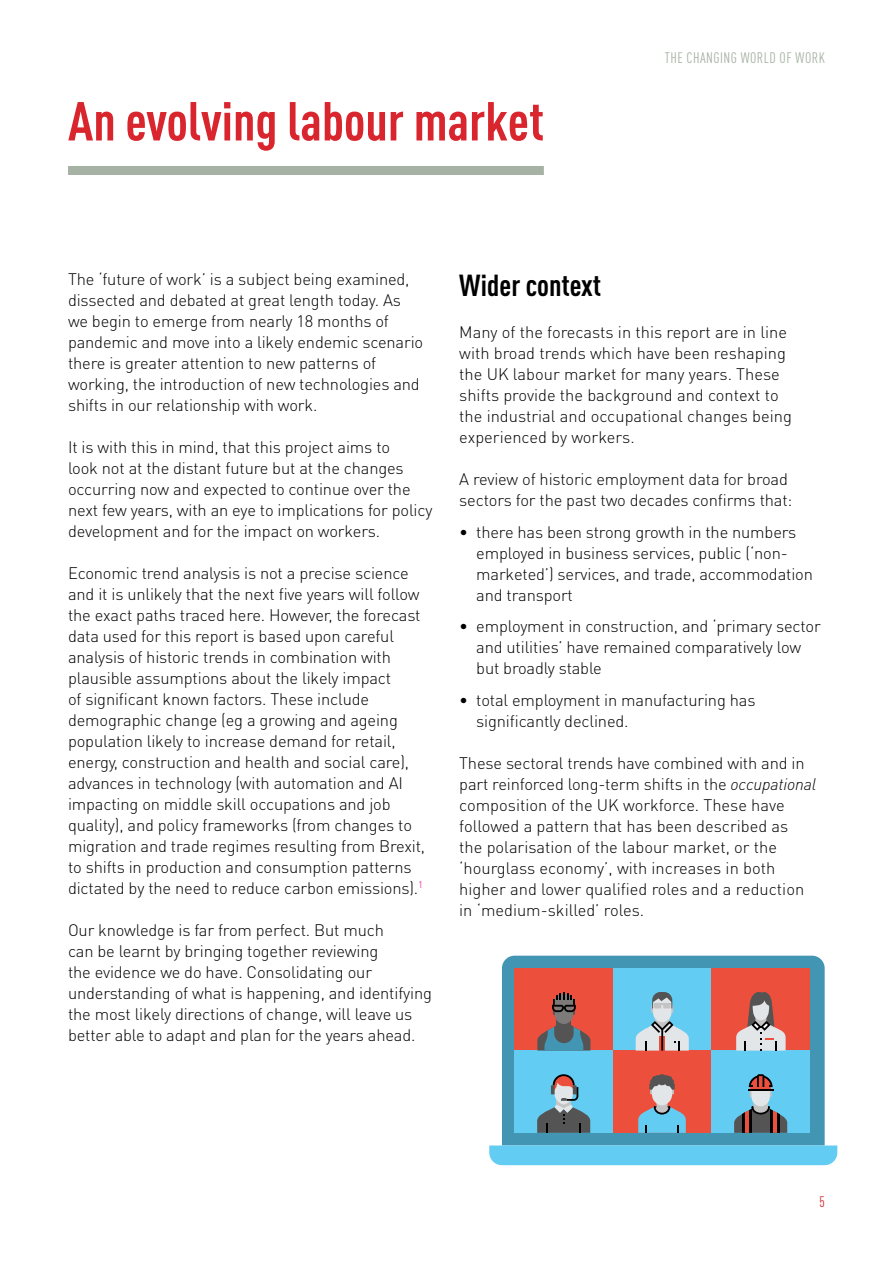
<style>
.page{position:relative;width:893px;height:1263px;background:#fff}
.page>*{position:absolute;margin:0;border:0;box-sizing:border-box;transform-origin:0 0}
.t1{font:700 54px "DIN Cond";color:#d9262e}
.t2{font:700 30px "DIN Cond";color:#000}
.t3{font:300 16.5px/21px "DIN Pro";letter-spacing:-.01em;color:#000}
.t4{font:15px "DIN Cond";letter-spacing:.03em;color:#a6b3a4}
.t5{font:15px "DIN Cond";color:#d9262e}
.s1{font-family:"DIN";font-style:italic}
</style>
<div class="page">
<div style="left:68px;top:166px;width:476px;height:9px;background:#a6b3a4"></div>
<div style="left:502px;top:956px;width:323px;height:189px;background:#4296b4"></div>
<div style="left:489px;top:1145px;width:348px;height:20px;background:#63ccf2"></div>
<div style="left:515px;top:968px;width:98px;height:82px;background:#ed4f3d"></div>
<div style="left:613px;top:968px;width:98px;height:82px;background:#63ccf2"></div>
<div style="left:711px;top:968px;width:99px;height:82px;background:#ed4f3d"></div>
<div style="left:515px;top:1050px;width:98px;height:83px;background:#63ccf2"></div>
<div style="left:613px;top:1050px;width:98px;height:83px;background:#ed4f3d"></div>
<div style="left:711px;top:1050px;width:99px;height:83px;background:#63ccf2"></div>
<svg style="left:636px;top:992px;width:53px;height:58px"></svg>
<svg style="left:736px;top:992px;width:50px;height:58px"></svg>
<svg style="left:537px;top:992px;width:53px;height:58px"></svg>
<svg style="left:638px;top:1075px;width:48px;height:58px"></svg>
<div style="left:652px;top:1079px;width:7px;height:7px;background:#545454;border-radius:50%"></div>
<svg style="left:537px;top:1074px;width:53px;height:59px"></svg>
<svg style="left:734px;top:1074px;width:53px;height:59px"></svg>
<h1 class="t1" style="left:68px;top:88px;width:477px">An evolving labour market</h1>
<p class="t4" style="left:665px;top:49px;width:162px">THE CHANGING WORLD OF WORK</p>
<p class="t3" style="left:68px;top:268px;width:357px">The ‘future of work’ is a subject being examined, dissected and debated at great length today. As we begin to emerge from nearly 18 months of pandemic and move into a likely endemic scenario there is greater attention to new patterns of working, the introduction of new technologies and shifts in our relationship with work.</p>
<p class="t3" style="left:68px;top:436px;width:366px">It is with this in mind, that this project aims to<br>look not at the distant future but at the changes occurring now and expected to continue over the next few years, with an eye to implications for policy development and for the impact on workers.</p>
<p class="t3" style="left:68px;top:562px;width:359px">Economic trend analysis is not a precise science and it is unlikely that the next five years will follow the exact paths traced here. However, the forecast data used for this report is based upon careful analysis of historic trends in combination with plausible assumptions about the likely impact<br>of significant known factors. These include demographic change (eg a growing and ageing population likely to increase demand for retail, energy, construction and health and social care), advances in technology (with automation and AI impacting on middle skill occupations and job quality), and policy frameworks (from changes to migration and trade regimes resulting from Brexit, to shifts in production and consumption patterns dictated by the need to reduce carbon emissions).<sup>1</sup></p>
<p class="t3" style="left:68px;top:919px;width:365px">Our knowledge is far from perfect. But much<br>can be learnt by bringing together reviewing<br>the evidence we do have. Consolidating our understanding of what is happening, and identifying the most likely directions of change, will leave us better able to adapt and plan for the years ahead.</p>
<h2 class="t2" style="left:459px;top:267px;width:143px">Wider context</h2>
<p class="t3" style="left:459px;top:321px;width:334px">Many of the forecasts in this report are in line with broad trends which have been reshaping the UK labour market for many years. These shifts provide the background and context to the industrial and occupational changes being experienced by workers.</p>
<p class="t3" style="left:459px;top:468px;width:335px">A review of historic employment data for broad sectors for the past two decades confirms that:</p>
<p class="t3" style="left:476px;top:521px;width:338px;text-indent:-17px">• there has been strong growth in the numbers employed in business services, public (‘non&shy;marketed’) services, and trade, accommodation and transport</p>
<p class="t3" style="left:476px;top:615px;width:346px;text-indent:-17px">• employment in construction, and ‘primary sector and utilities’ have remained comparatively low but broadly stable</p>
<p class="t3" style="left:476px;top:689px;width:281px;text-indent:-17px">• total employment in manufacturing has significantly declined.</p>
<p class="t3" style="left:459px;top:752px;width:359px">These sectoral trends have combined with and in part reinforced long-term shifts in the <span class="s1">occupational </span>composition of the UK workforce. These have followed a pattern that has been described as<br>the polarisation of the labour market, or the ‘hourglass economy’, with increases in both higher and lower qualified roles and a reduction in ‘medium-skilled’ roles.</p>
<p class="t5" style="left:819px;top:1193px;width:7px">5</p>
</div>
